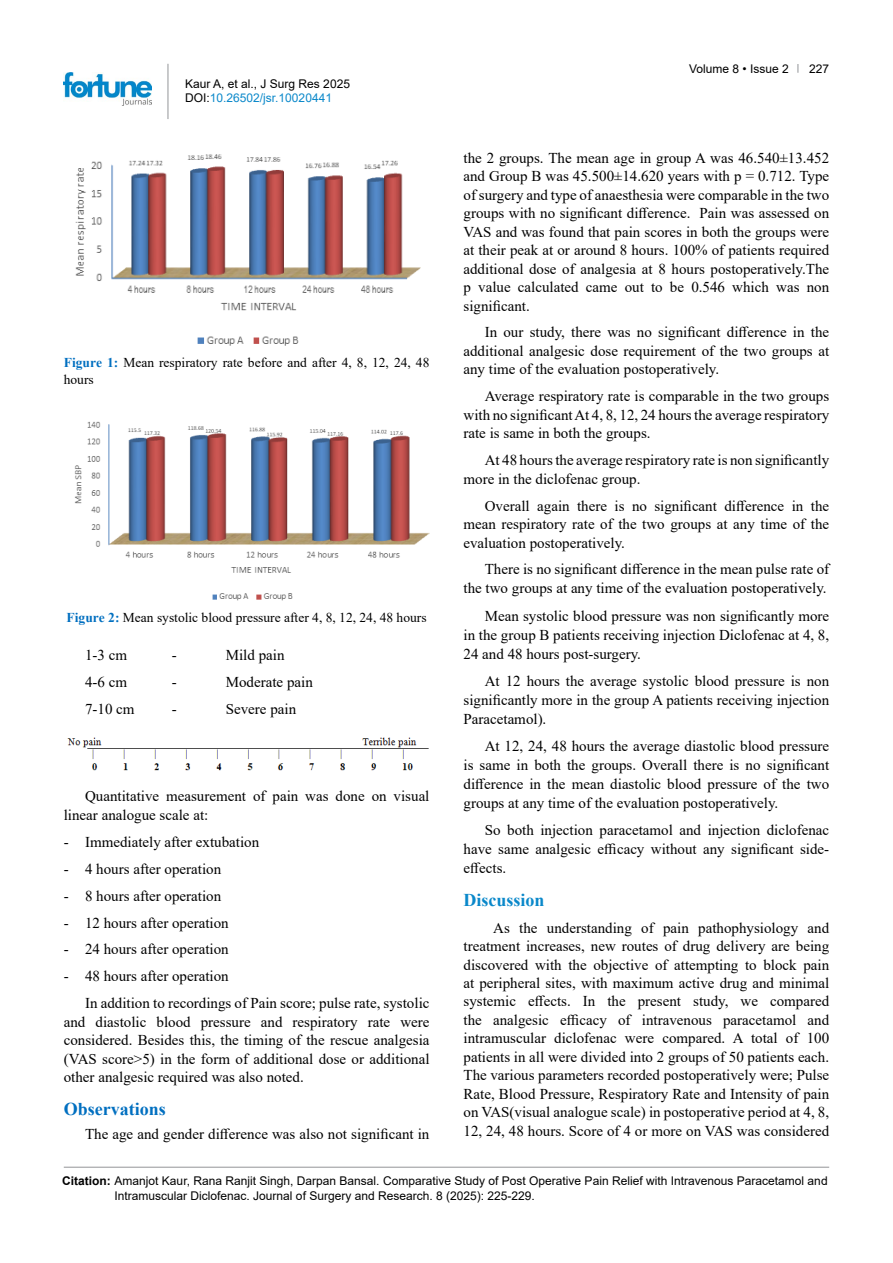
<style>
.page{position:relative;width:893px;height:1263px;background:#fff}
.page>*{position:absolute;margin:0;border:0;box-sizing:border-box;transform-origin:0 0}
.t1{font:700 18px "Times New Roman";color:#006fc0}
.t2{font:700 18px "Times New Roman";color:#0a88ca}
.t3{font:15px/18.5px "Times New Roman";color:#000;text-align:justify}
.t4{font:13.5px/16.5px "Times New Roman";color:#000}
.t5{font:12px/14.4px "Arial";color:#000}
.s1{color:#0a88ca}
.s2{font-weight:700;color:#006fc0}
.s3{font-weight:700}
</style>
<div class="page">
<hr style="left:168px;top:64px;width:1px;height:55px;background:#939598">
<img style="left:64px;top:72px;width:88px;height:33px">
<hr style="left:64px;top:1167px;width:765px;height:1px;background:#939598">
<img style="left:67px;top:737px;width:362px;height:34px">
<img style="left:75px;top:154px;width:346px;height:192px">
<img style="left:74px;top:421px;width:355px;height:180px">
<p class="t5" style="left:185px;top:76px;width:166px">Kaur A, et al., J Surg Res 2025<br>DOI:<span class="s1">10.26502/jsr.10020441</span></p>
<p class="t4" style="left:64px;top:354px;width:367px"><span class="s2">Figure 1:</span> Mean respiratory rate before and after 4, 8, 12, 24, 48 hours</p>
<p class="t4" style="left:67px;top:608px;width:361px"><span class="s2">Figure 2:</span> Mean systolic blood pressure after 4, 8, 12, 24, 48 hours</p>
<p class="t3" style="left:85px;top:646px;width:44px">1-3 cm</p>
<p class="t3" style="left:172px;top:646px;width:6px">-</p>
<p class="t3" style="left:226px;top:646px;width:60px">Mild pain</p>
<p class="t3" style="left:85px;top:673px;width:44px">4-6 cm</p>
<p class="t3" style="left:172px;top:673px;width:6px">-</p>
<p class="t3" style="left:226px;top:673px;width:89px">Moderate pain</p>
<p class="t3" style="left:85px;top:700px;width:51px">7-10 cm</p>
<p class="t3" style="left:172px;top:700px;width:6px">-</p>
<p class="t3" style="left:226px;top:700px;width:72px">Severe pain</p>
<p class="t3" style="left:64px;top:786px;width:367px;text-indent:21px">Quantitative measurement of pain was done on visual linear analogue scale at:</p>
<p class="t3" style="left:64px;top:832px;width:197px">- Immediately after extubation</p>
<p class="t3" style="left:64px;top:859px;width:159px">- 4 hours after operation</p>
<p class="t3" style="left:64px;top:886px;width:159px">- 8 hours after operation</p>
<p class="t3" style="left:64px;top:913px;width:166px">- 12 hours after operation</p>
<p class="t3" style="left:64px;top:940px;width:166px">- 24 hours after operation</p>
<p class="t3" style="left:85px;top:962px;width:346px;line-height:27px;text-indent:-21px">- 48 hours after operation<br>In addition to recordings of Pain score; pulse rate, systolic</p>
<p class="t3" style="left:64px;top:1012px;width:367px">and diastolic blood pressure and respiratory rate were considered. Besides this, the timing of the rescue analgesia (VAS score&gt;5) in the form of additional dose or additional other analgesic required was also noted.</p>
<p class="t1" style="left:64px;top:1096px;width:104px">Observations</p>
<p class="t3" style="left:85px;top:1124px;width:346px">The age and gender difference was also not significant in</p>
<p class="t5" style="left:689px;top:61px;width:101px">Volume 8 • Issue 2</p>
<p class="t5" style="left:809px;top:61px;width:22px">227</p>
<p class="t3" style="left:463px;top:148px;width:367px">the 2 groups. The mean age in group A was 46.540±13.452 and Group B was 45.500±14.620 years with p = 0.712. Type of surgery and type of anaesthesia were comparable in the two groups with no significant difference. Pain was assessed on VAS and was found that pain scores in both the groups were at their peak at or around 8 hours. 100% of patients required additional dose of analgesia at 8 hours postoperatively.The p value calculated came out to be 0.546 which was non significant.</p>
<p class="t3" style="left:463px;top:323px;width:367px;text-indent:21px">In our study, there was no significant difference in the additional analgesic dose requirement of the two groups at any time of the evaluation postoperatively.</p>
<p class="t3" style="left:463px;top:387px;width:367px;text-indent:21px">Average respiratory rate is comparable in the two groups with no significant At 4, 8, 12, 24 hours the average respiratory rate is same in both the groups.</p>
<p class="t3" style="left:463px;top:450px;width:367px;text-indent:21px">At 48 hours the average respiratory rate is non significantly more in the diclofenac group.</p>
<p class="t3" style="left:463px;top:496px;width:367px;text-indent:21px">Overall again there is no significant difference in the mean respiratory rate of the two groups at any time of the evaluation postoperatively.</p>
<p class="t3" style="left:463px;top:559px;width:367px;line-height:18.9px;text-align:right">There is no significant difference in the mean pulse rate of the two groups at any time of the evaluation postoperatively.</p>
<p class="t3" style="left:463px;top:606px;width:367px;line-height:18.9px;text-indent:21px">Mean systolic blood pressure was non significantly more in the group B patients receiving injection Diclofenac at 4, 8, 24 and 48 hours post-surgery.</p>
<p class="t3" style="left:463px;top:671px;width:367px;line-height:18.9px;text-indent:21px">At 12 hours the average systolic blood pressure is non significantly more in the group A patients receiving injection Paracetamol).</p>
<p class="t3" style="left:463px;top:736px;width:367px;line-height:18.9px;text-indent:21px">At 12, 24, 48 hours the average diastolic blood pressure is same in both the groups. Overall there is no significant difference in the mean diastolic blood pressure of the two groups at any time of the evaluation postoperatively.</p>
<p class="t3" style="left:463px;top:820px;width:367px;line-height:18.9px;text-indent:21px">So both injection paracetamol and injection diclofenac have same analgesic efficacy without any significant side&shy;effects.</p>
<p class="t2" style="left:463px;top:887px;width:83px">Discussion</p>
<p class="t3" style="left:463px;top:918px;width:367px;text-indent:30px">As the understanding of pain pathophysiology and treatment increases, new routes of drug delivery are being discovered with the objective of attempting to block pain at peripheral sites, with maximum active drug and minimal systemic effects. In the present study, we compared the analgesic efficacy of intravenous paracetamol and intramuscular diclofenac were compared. A total of 100 patients in all were divided into 2 groups of 50 patients each.<br>The various parameters recorded postoperatively were; Pulse Rate, Blood Pressure, Respiratory Rate and Intensity of pain on VAS(visual analogue scale) in postoperative period at 4, 8, 12, 24, 48 hours. Score of 4 or more on VAS was considered</p>
<p class="t5" style="left:115px;top:1173px;width:715px;line-height:15px;text-indent:-52px"><span class="s3">Citation:</span> Amanjot Kaur, Rana Ranjit Singh, Darpan Bansal. Comparative Study of Post Operative Pain Relief with Intravenous Paracetamol and<br>Intramuscular Diclofenac. Journal of Surgery and Research. 8 (2025): 225-229.</p>
</div>
